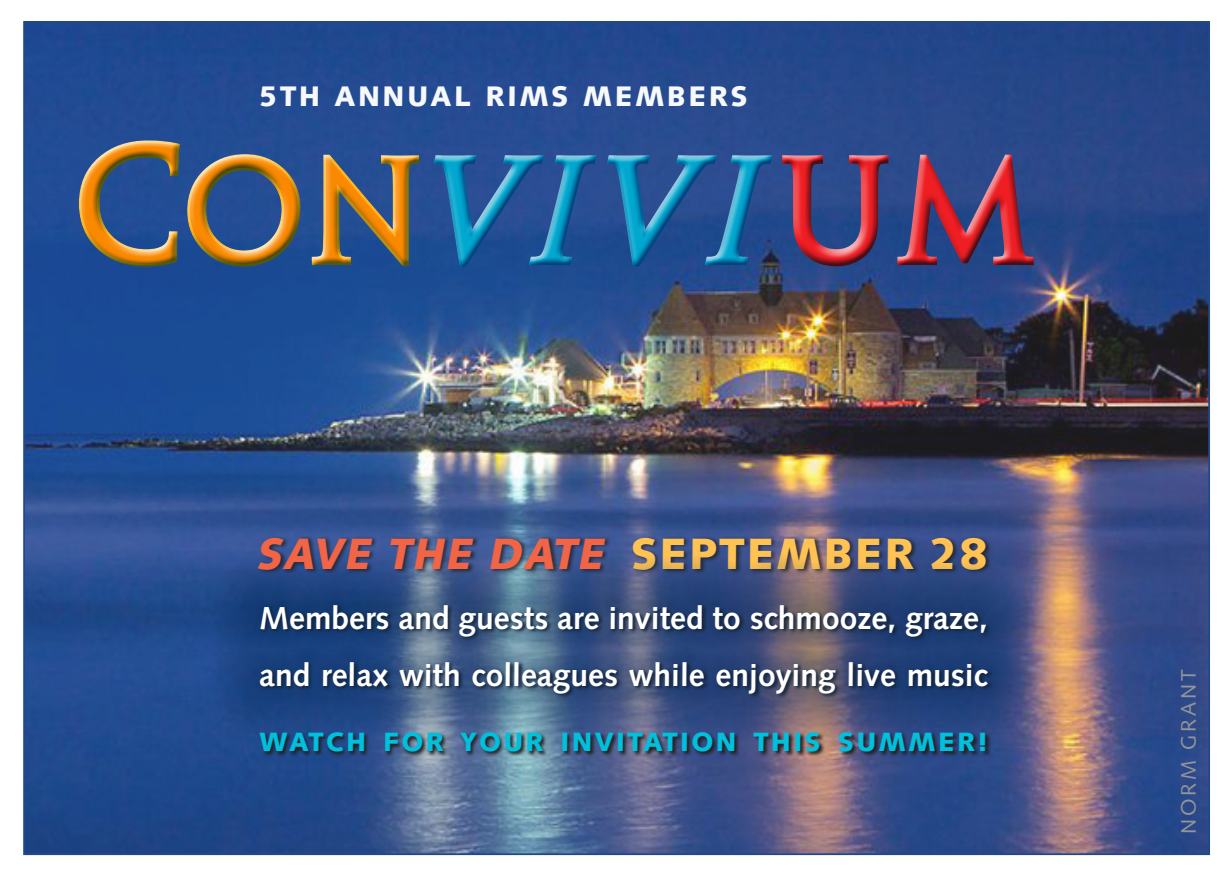
<style>
.page{position:relative;width:1227px;height:880px;background:#fff}
.page>*{position:absolute;margin:0;border:0;box-sizing:border-box;transform-origin:0 0}
.t1{font:italic 133.35px "Penumbra Serif Web";color:#00a7cf}
.CLINICAL_TITLE{font:italic 900 43.75px "Syntax";color:#f16446;scale:.96 1}
.clinical_text_1st_pa{font:700 31.85px/56.4px "Syntax";color:#fff}
.CLINICAL_TITLE-2{font:900 28.35px "Syntax";letter-spacing:.09em;color:#f6f8fa}
.clinical_text_1st_pa-2{font:900 26.6px "Syntax";letter-spacing:.09em;color:#00c0dc}
.Photo_credit{font:21px "Syntax";letter-spacing:.13em;color:#939598}
.s1{font-style:normal;font-size:150.85px;color:#fa8900}
.s2{font-style:normal;color:#fa8900}
.s3{font-style:normal;color:#ee1e23}
.s4{font-style:normal;color:#ffc354}
</style>
<div class="page">
<img style="left:26px;top:24px;width:1181px;height:828px">
<div style="left:631px;top:536px;width:360px;height:39px;background:#231f20;opacity:.75"></div>
<svg style="left:430px;top:276px;width:606px;height:37px;background:#2e487a"></svg>
<div style="left:71px;top:131px;width:970px;height:139px;background:#264c93"></div>
<div style="left:80px;top:139px;width:962px;height:137px;background:#14518f;opacity:.75"></div>
<svg style="left:208px;top:554px;width:831px;height:190px;background:#354c79"></svg>
<img style="left:260px;top:731px;width:731px;height:26px">
<div style="left:258px;top:536px;width:353px;height:37px;background:#231f20;opacity:.75"></div>
<p class="CLINICAL_TITLE-2" style="left:259px;top:79px;width:490px">5TH ANNUAL RIMS MEMBERS</p>
<h1 class="t1" style="left:75px;top:130px;width:958px"><span class="s1">C</span><span class="s2">ON</span>vivi<span class="s3">UM</span></h1>
<p class="CLINICAL_TITLE" style="left:256px;top:527px;width:764px">SAVE THE DATE <span class="s4">SEPTEMBER 28</span></p>
<p class="clinical_text_1st_pa" style="left:259px;top:590px;width:730px">Members and guests are invited to schmooze, graze, and relax with colleagues while enjoying live music</p>
<p class="clinical_text_1st_pa-2" style="left:259px;top:726px;width:730px">WATCH FOR YOUR INVITATION THIS SUMMER!</p>
<p class="Photo_credit" style="left:1176px;top:833px;width:166px;rotate:-90deg">NORM GRANT</p>
</div>
